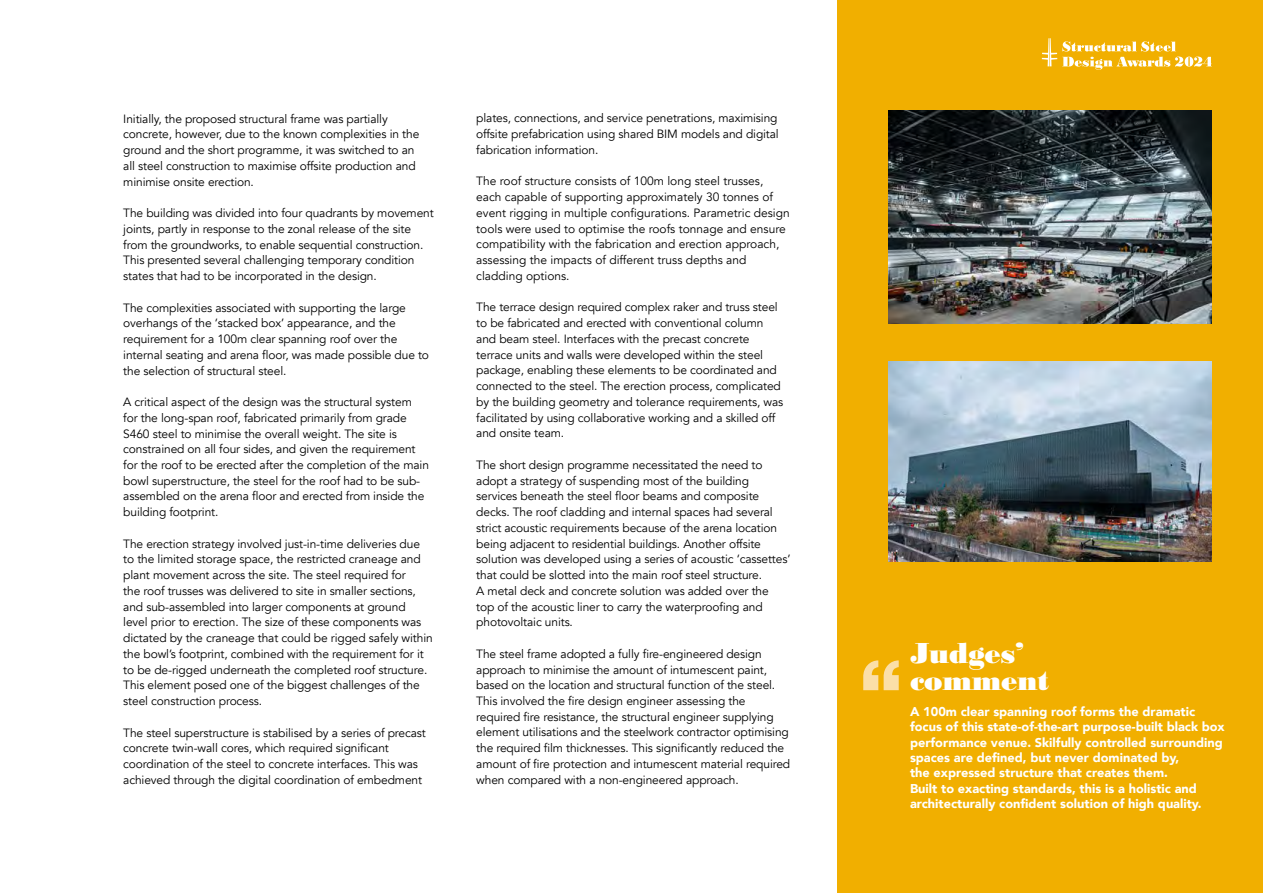
<style>
.page{position:relative;width:1263px;height:893px;background:#fff}
.page>*{position:absolute;margin:0;border:0;box-sizing:border-box;transform-origin:0 0}
.t1{font:700 expanded 30px/27px "Bodoni URW";letter-spacing:-.01em;color:#fff}
.t2{font:900 12.75px/15.3px "Avenir";color:#fff}
.t3{font:12px/15.8px "Avenir";letter-spacing:-.01em;color:#000}
</style>
<div class="page">
<div style="left:838px;top:0;width:425px;height:893px;background:#f1af00"></div>
<img style="left:889px;top:111px;width:323px;height:212px">
<img style="left:889px;top:361px;width:323px;height:200px">
<svg style="left:863px;top:660px;width:36px;height:30px"></svg>
<svg style="left:1042px;top:38px;width:170px;height:32px"></svg>
<p class="t3" style="left:123px;top:111px;width:298px">Initially, the proposed structural frame was partially concrete, however, due to the known complexities in the ground and the short programme, it was switched to an all steel construction to maximise offsite production and minimise onsite erection.</p>
<p class="t3" style="left:123px;top:205px;width:312px">The building was divided into four quadrants by movement joints, partly in response to the zonal release of the site from the groundworks, to enable sequential construction.<br>This presented several challenging temporary condition states that had to be incorporated in the design.</p>
<p class="t3" style="left:123px;top:300px;width:307px">The complexities associated with supporting the large overhangs of the ‘stacked box’ appearance, and the requirement for a 100m clear spanning roof over the internal seating and arena floor, was made possible due to the selection of structural steel.</p>
<p class="t3" style="left:123px;top:394px;width:307px">A critical aspect of the design was the structural system for the long-span roof, fabricated primarily from grade S460 steel to minimise the overall weight. The site is constrained on all four sides, and given the requirement for the roof to be erected after the completion of the main bowl superstructure, the steel for the roof had to be sub&shy;assembled on the arena floor and erected from inside the building footprint.</p>
<p class="t3" style="left:123px;top:536px;width:311px">The erection strategy involved just-in-time deliveries due to the limited storage space, the restricted craneage and plant movement across the site. The steel required for<br>the roof trusses was delivered to site in smaller sections, and sub-assembled into larger components at ground level prior to erection. The size of these components was dictated by the craneage that could be rigged safely within the bowl’s footprint, combined with the requirement for it to be de-rigged underneath the completed roof structure.<br>This element posed one of the biggest challenges of the steel construction process.</p>
<p class="t3" style="left:123px;top:725px;width:304px">The steel superstructure is stabilised by a series of precast concrete twin-wall cores, which required significant coordination of the steel to concrete interfaces. This was achieved through the digital coordination of embedment</p>
<p class="t3" style="left:476px;top:111px;width:304px;text-align:justify">plates, connections, and service penetrations, maximising offsite prefabrication using shared BIM models and digital fabrication information.</p>
<p class="t3" style="left:476px;top:174px;width:315px">The roof structure consists of 100m long steel trusses, each capable of supporting approximately 30 tonnes of event rigging in multiple configurations. Parametric design tools were used to optimise the roofs tonnage and ensure compatibility with the fabrication and erection approach, assessing the impacts of different truss depths and cladding options.</p>
<p class="t3" style="left:476px;top:300px;width:308px">The terrace design required complex raker and truss steel to be fabricated and erected with conventional column and beam steel. Interfaces with the precast concrete terrace units and walls were developed within the steel package, enabling these elements to be coordinated and connected to the steel. The erection process, complicated by the building geometry and tolerance requirements, was facilitated by using collaborative working and a skilled off and onsite team.</p>
<p class="t3" style="left:476px;top:457px;width:316px">The short design programme necessitated the need to adopt a strategy of suspending most of the building services beneath the steel floor beams and composite decks. The roof cladding and internal spaces had several strict acoustic requirements because of the arena location being adjacent to residential buildings. Another offsite solution was developed using a series of acoustic ‘cassettes’ that could be slotted into the main roof steel structure.<br>A metal deck and concrete solution was added over the<br>top of the acoustic liner to carry the waterproofing and photovoltaic units.</p>
<p class="t3" style="left:476px;top:646px;width:316px">The steel frame adopted a fully fire-engineered design approach to minimise the amount of intumescent paint, based on the location and structural function of the steel.<br>This involved the fire design engineer assessing the required fire resistance, the structural engineer supplying element utilisations and the steelwork contractor optimising the required film thicknesses. This significantly reduced the amount of fire protection and intumescent material required when compared with a non-engineered approach.</p>
<h1 class="t1" style="left:910px;top:640px;width:141px">Judges’ comment</h1>
<p class="t2" style="left:910px;top:704px;width:316px">A 100m clear spanning roof forms the dramatic focus of this state-of-the-art purpose-built black box performance venue. Skilfully controlled surrounding spaces are defined, but never dominated by,<br>the expressed structure that creates them.<br>Built to exacting standards, this is a holistic and architecturally confident solution of high quality.</p>
</div>
